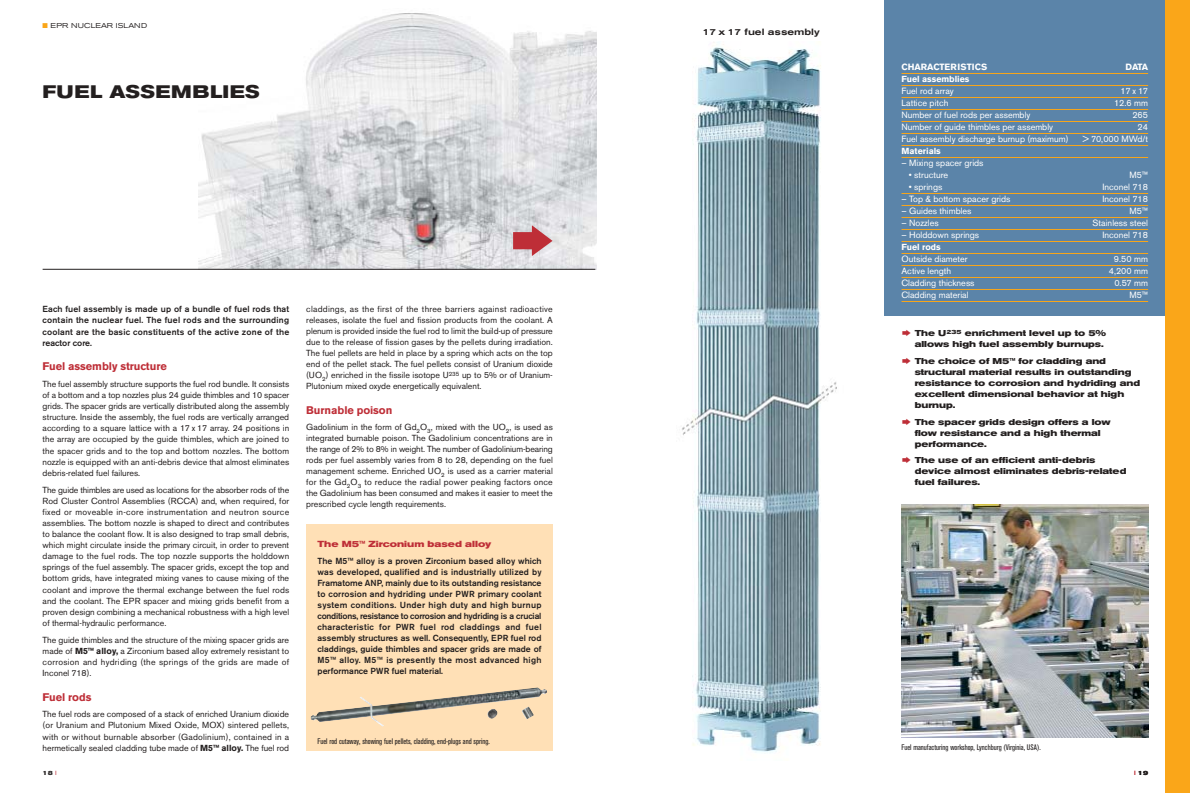
<style>
.page{position:relative;width:1190px;height:793px;background:#fff}
.page>*{position:absolute;margin:0;border:0;box-sizing:border-box;transform-origin:0 0}
.t1{font:700 expanded 18px "Akzidenz Grotesk BE";letter-spacing:.025em;color:#231f1f}
.t2{font:700 11px "Akzidenz Grotesk BE";letter-spacing:-.005em;color:#be2e37}
.t3{font:9px "Akzidenz Grotesk BE";color:#fff}
.t4{font:700 9px "Akzidenz Grotesk BE";color:#fff}
.t5{font:500 expanded 9px "Akzidenz Grotesk BE";color:#231f1f}
.t6{font:8.8px/11.1px "Akzidenz Grotesk BE";color:#231f1f;text-align:justify}
.t7{font:500 8.8px/11px "Akzidenz Grotesk BE";letter-spacing:.025em;color:#231f1f;text-align:justify}
.t8{font:700 8.8px "Akzidenz Grotesk BE";color:#fff}
.t9{font:700 expanded 8.8px "Akzidenz Grotesk BE";color:#be2e37}
.t10{font:700 expanded 8.5px/11px "Akzidenz Grotesk BE";color:#231f1f}
.t11{font:condensed 8px "Akzidenz Grotesk BE";color:#231f1f}
.t12{font:expanded 7px "Akzidenz Grotesk BE";letter-spacing:.02em;color:#231f1f}
.t13{font:700 expanded 6px "Akzidenz Grotesk BQ";color:#231f1f}
.s1{color:#faa619}
.s2{font-weight:700}
.s3{font-weight:400;color:#be2e37}
</style>
<div class="page">
<img style="left:682px;top:42px;width:155px;height:711px">
<div style="left:885px;top:0;width:289px;height:315px;background:#5b84a9"></div>
<hr style="left:902px;top:73px;width:246px;height:1px;background:#faa619">
<hr style="left:902px;top:85px;width:246px;height:1px;background:#faa619">
<hr style="left:902px;top:97px;width:246px;height:1px;background:#faa619">
<hr style="left:902px;top:109px;width:246px;height:1px;background:#faa619">
<hr style="left:902px;top:121px;width:246px;height:1px;background:#faa619">
<hr style="left:902px;top:133px;width:246px;height:1px;background:#faa619">
<hr style="left:902px;top:145px;width:246px;height:1px;background:#faa619">
<hr style="left:902px;top:157px;width:246px;height:1px;background:#faa619">
<hr style="left:902px;top:193px;width:246px;height:1px;background:#faa619">
<hr style="left:902px;top:205px;width:246px;height:1px;background:#faa619">
<hr style="left:902px;top:217px;width:246px;height:1px;background:#faa619">
<hr style="left:902px;top:229px;width:246px;height:1px;background:#faa619">
<hr style="left:902px;top:241px;width:246px;height:1px;background:#faa619">
<hr style="left:902px;top:253px;width:246px;height:1px;background:#faa619">
<hr style="left:902px;top:265px;width:246px;height:1px;background:#faa619">
<hr style="left:902px;top:277px;width:246px;height:1px;background:#faa619">
<hr style="left:902px;top:289px;width:246px;height:1px;background:#faa619">
<hr style="left:902px;top:301px;width:246px;height:1px;background:#faa619">
<img style="left:902px;top:505px;width:246px;height:233px">
<div style="left:1165px;top:0;width:25px;height:793px;background:#faa619"></div>
<div style="left:306px;top:524px;width:247px;height:227px;background:#ffe0b6"></div>
<img style="left:311px;top:687px;width:236px;height:40px">
<img style="left:199px;top:13px;width:398px;height:256px">
<hr style="left:43px;top:269px;width:552px;height:1px;background:#231f1f">
<svg style="left:513px;top:225px;width:40px;height:31px"></svg>
<p class="t12" style="left:43px;top:23px;width:106px"><span class="s1">■</span> EPR NUCLEAR ISLAND</p>
<p class="t5" style="left:703px;top:28px;width:118px">17 x 17 fuel assembly</p>
<h1 class="t1" style="left:43px;top:85px;width:219px">FUEL ASSEMBLIES</h1>
<p class="t4" style="left:902px;top:64px;width:87px">CHARACTERISTICS</p>
<p class="t4" style="left:1126px;top:64px;width:24px">DATA</p>
<p class="t8" style="left:902px;top:76px;width:69px">Fuel assemblies</p>
<p class="t3" style="left:902px;top:88px;width:54px">Fuel rod array</p>
<p class="t3" style="left:1121px;top:88px;width:29px">17 x 17</p>
<p class="t3" style="left:902px;top:100px;width:48px">Lattice pitch</p>
<p class="t3" style="left:1114px;top:100px;width:36px">12.6 mm</p>
<p class="t3" style="left:902px;top:112px;width:130px">Number of fuel rods per assembly</p>
<p class="t3" style="left:1132px;top:112px;width:17px">265</p>
<p class="t3" style="left:902px;top:124px;width:153px">Number of guide thimbles per assembly</p>
<p class="t3" style="left:1138px;top:124px;width:12px">24</p>
<p class="t3" style="left:902px;top:136px;width:169px">Fuel assembly discharge burnup (maximum)</p>
<p class="t3" style="left:1083px;top:136px;width:67px">&gt; 70,000 MWd/t</p>
<p class="t8" style="left:902px;top:148px;width:41px">Materials</p>
<p class="t3" style="left:902px;top:160px;width:84px">– Mixing spacer grids</p>
<p class="t3" style="left:909px;top:172px;width:41px">• structure</p>
<p class="t3" style="left:1129px;top:172px;width:20px">M5™</p>
<p class="t3" style="left:909px;top:184px;width:35px">• springs</p>
<p class="t3" style="left:1102px;top:184px;width:47px">Inconel 718</p>
<p class="t3" style="left:902px;top:196px;width:110px">– Top &amp; bottom spacer grids</p>
<p class="t3" style="left:1102px;top:196px;width:47px">Inconel 718</p>
<p class="t3" style="left:902px;top:208px;width:72px">– Guides thimbles</p>
<p class="t3" style="left:1129px;top:208px;width:20px">M5™</p>
<p class="t3" style="left:902px;top:220px;width:39px">– Nozzles</p>
<p class="t3" style="left:1092px;top:220px;width:57px">Stainless steel</p>
<p class="t3" style="left:902px;top:232px;width:79px">– Holddown springs</p>
<p class="t3" style="left:1102px;top:232px;width:47px">Inconel 718</p>
<p class="t8" style="left:902px;top:244px;width:41px">Fuel rods</p>
<p class="t3" style="left:902px;top:256px;width:68px">Outside diameter</p>
<p class="t3" style="left:1114px;top:256px;width:36px">9.50 mm</p>
<p class="t3" style="left:902px;top:268px;width:51px">Active length</p>
<p class="t3" style="left:1109px;top:268px;width:41px">4,200 mm</p>
<p class="t3" style="left:902px;top:280px;width:75px">Cladding thickness</p>
<p class="t3" style="left:1114px;top:280px;width:35px">0.57 mm</p>
<p class="t3" style="left:902px;top:292px;width:69px">Cladding material</p>
<p class="t3" style="left:1129px;top:292px;width:20px">M5™</p>
<p class="t7" style="left:43px;top:304px;width:248px">Each fuel assembly is made up of a bundle of fuel rods that contain the nuclear fuel. The fuel rods and the surrounding coolant are the basic constituents of the active zone of the reactor core.</p>
<p class="t2" style="left:43px;top:362px;width:126px">Fuel assembly structure</p>
<p class="t6" style="left:43px;top:379px;width:248px">The fuel assembly structure supports the fuel rod bundle. It consists of a bottom and a top nozzles plus 24 guide thimbles and 10 spacer grids. The spacer grids are vertically distributed along the assembly structure. Inside the assembly, the fuel rods are vertically arranged according to a square lattice with a 17 x 17 array. 24 positions in the array are occupied by the guide thimbles, which are joined to the spacer grids and to the top and bottom nozzles. The bottom nozzle is equipped with an anti-debris device that almost eliminates debris-related fuel failures.</p>
<p class="t6" style="left:43px;top:485px;width:248px">The guide thimbles are used as locations for the absorber rods of the Rod Cluster Control Assemblies (RCCA) and, when required, for fixed or moveable in-core instrumentation and neutron source assemblies. The bottom nozzle is shaped to direct and contributes to balance the coolant flow. It is also designed to trap small debris, which might circulate inside the primary circuit, in order to prevent damage to the fuel rods. The top nozzle supports the holddown springs of the fuel assembly. The spacer grids, except the top and bottom grids, have integrated mixing vanes to cause mixing of the coolant and improve the thermal exchange between the fuel rods and the coolant. The EPR spacer and mixing grids benefit from a proven design combining a mechanical robustness with a high level of thermal-hydraulic performance.</p>
<p class="t6" style="left:43px;top:635px;width:248px">The guide thimbles and the structure of the mixing spacer grids are made of <span class="s2">M5™ alloy,</span> a Zirconium based alloy extremely resistant to corrosion and hydriding (the springs of the grids are made of Inconel 718).</p>
<p class="t2" style="left:43px;top:693px;width:50px">Fuel rods</p>
<p class="t6" style="left:43px;top:710px;width:248px">The fuel rods are composed of a stack of enriched Uranium dioxide (or Uranium and Plutonium Mixed Oxide, MOX) sintered pellets, with or without burnable absorber (Gadolinium), contained in a hermetically sealed cladding tube made of <span class="s2">M5™ alloy.</span> The fuel rod</p>
<p class="t6" style="left:306px;top:305px;width:248px">claddings, as the first of the three barriers against radioactive releases, isolate the fuel and fission products from the coolant. A plenum is provided inside the fuel rod to limit the build-up of pressure due to the release of fission gases by the pellets during irradiation.<br>The fuel pellets are held in place by a spring which acts on the top end of the pellet stack. The fuel pellets consist of Uranium dioxide (UO<sub>2</sub>) enriched in the fissile isotope U<sup>235</sup> up to 5% or of Uranium-Plutonium mixed oxyde energetically equivalent.</p>
<p class="t2" style="left:306px;top:406px;width:88px">Burnable poison</p>
<p class="t6" style="left:306px;top:423px;width:248px">Gadolinium in the form of Gd<sub>2</sub>O<sub>3</sub>, mixed with the UO<sub>2</sub>, is used as integrated burnable poison. The Gadolinium concentrations are in the range of 2% to 8% in weight. The number of Gadolinium-bearing rods per fuel assembly varies from 8 to 28, depending on the fuel management scheme. Enriched UO<sub>2</sub> is used as a carrier material for the Gd<sub>2</sub>O<sub>3</sub> to reduce the radial power peaking factors once the Gadolinium has been consumed and makes it easier to meet the prescribed cycle length requirements.</p>
<p class="t9" style="left:318px;top:541px;width:175px">The M5™ Zirconium based alloy</p>
<p class="t7" style="left:318px;top:556px;width:225px">The M5™ alloy is a proven Zirconium based alloy which was developed, qualified and is industrially utilized by Framatome ANP, mainly due to its outstanding resistance to corrosion and hydriding under PWR primary coolant system conditions. Under high duty and high burnup conditions, resistance to corrosion and hydriding is a crucial characteristic for PWR fuel rod claddings and fuel assembly structures as well. Consequently, EPR fuel rod claddings, guide thimbles and spacer grids are made of M5™ alloy. M5™ is presently the most advanced high performance PWR fuel material.</p>
<p class="t11" style="left:318px;top:739px;width:174px">Fuel rod cutaway, showing fuel pellets, cladding, end-plugs and spring.</p>
<p class="t10" style="left:915px;top:328px;width:193px">The U<sup>235</sup> enrichment level up to 5% allows high fuel assembly burnups.</p>
<p class="t10" style="left:915px;top:356px;width:227px">The choice of M5™ for cladding and structural material results in outstanding resistance to corrosion and hydriding and excellent dimensional behavior at high burnup.</p>
<p class="t10" style="left:915px;top:417px;width:197px">The spacer grids design offers a low flow resistance and a high thermal performance.</p>
<p class="t10" style="left:915px;top:455px;width:213px">The use of an efficient anti-debris device almost eliminates debris-related fuel failures.</p>
<p class="t11" style="left:902px;top:744px;width:141px">Fuel manufacturing workshop, Lynchburg (Virginia, USA).</p>
<p class="t13" style="left:43px;top:771px;width:16px">18 <span class="s3">I</span></p>
<p class="t13" style="left:1134px;top:771px;width:16px"><span class="s3">I</span> 19</p>
</div>
